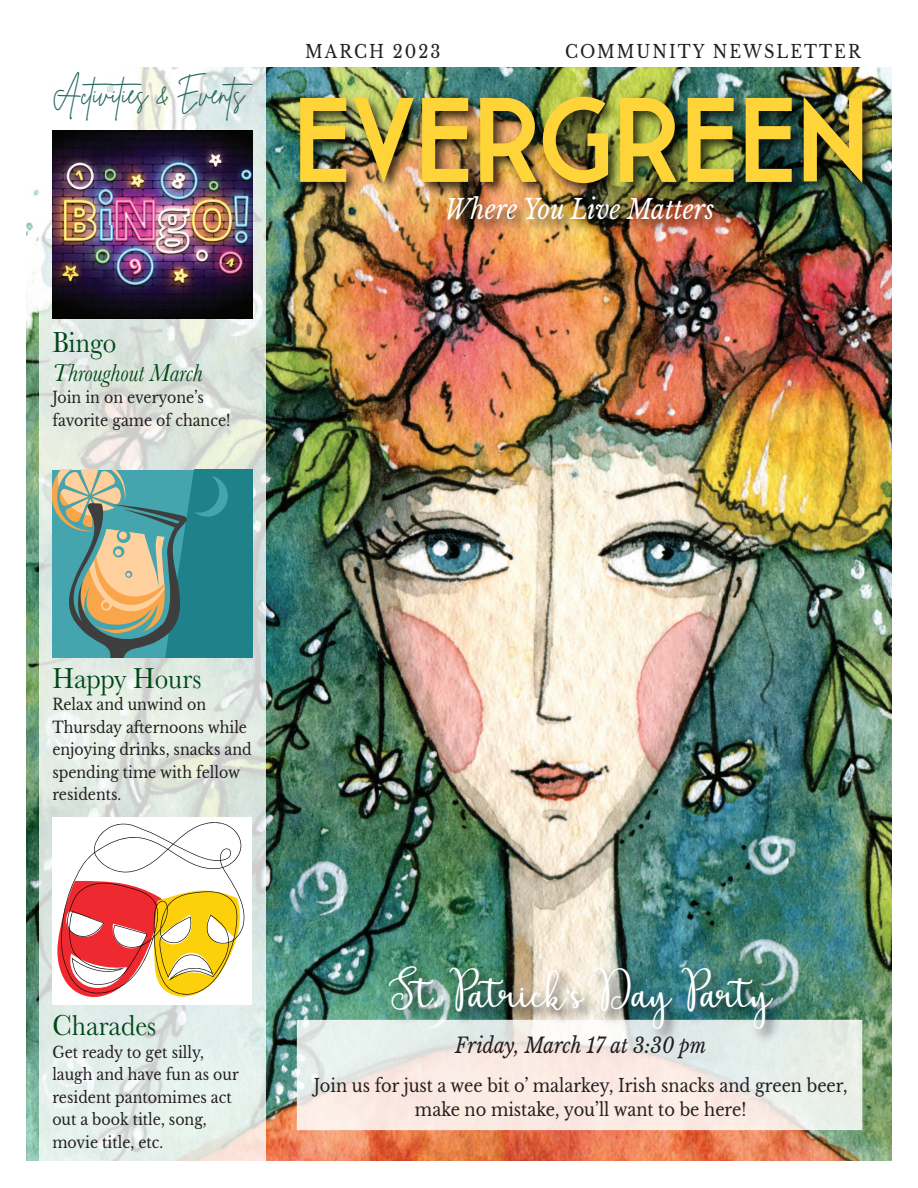
<style>
.page{position:relative;width:918px;height:1188px;background:#fff}
.page>*{position:absolute;margin:0;border:0;box-sizing:border-box;transform-origin:0 0}
.t1{font:700 120px "Leaner";color:#ffd438}
.t2{font:30px "Baskerville";color:#004818;scale:.9 1}
.t3{font:30px "Elation Script";color:#fff}
.t4{font:30px "Brittany Signature";color:#24665d;scale:.9 1}
.t5{font:italic 27px "Libre Baskerville";color:#fff;scale:.9 1}
.t6{font:italic 25.5px "Baskerville";color:#004818;scale:.9 1}
.t7{font:italic 21px "Libre Baskerville";color:#231f20;scale:.9 1}
.t8{font:18px/24px "Libre Baskerville";color:#231f20;text-align:center;scale:.9 1}
.t9{font:18px "Libre Baskerville";letter-spacing:.125em;color:#231f20;scale:.9 1}
.t10{font:15.75px/22.5px "Libre Baskerville";color:#231f20;scale:.9 1}
</style>
<div class="page">
<img style="left:26px;top:189px;width:865px;height:972px">
<div style="left:297px;top:1020px;width:565px;height:110px;background:#fff;opacity:.85"></div>
<img style="left:290px;top:957px;width:591px;height:129px">
<img style="left:265px;top:67px;width:627px;height:171px">
<img style="left:290px;top:185px;width:591px;height:82px">
<div style="left:39px;top:33px;width:226px;height:1139px;background:#fff;opacity:.8"></div>
<img style="left:52px;top:131px;width:200px;height:188px">
<svg style="left:52px;top:470px;width:200px;height:187px;background:#5f958d"></svg>
<div style="left:52px;top:817px;width:200px;height:188px;background:#fff"></div>
<svg style="left:57px;top:822px;width:187px;height:175px"></svg>
<h2 class="t4" style="left:52px;top:74px;width:232px">Activities &amp; Events</h2>
<h2 class="t2" style="left:52px;top:325px;width:72px">Bingo</h2>
<h3 class="t6" style="left:52px;top:358px;width:169px">Throughout March</h3>
<p class="t10" style="left:52px;top:386px;width:199px">Join in on everyone’s favorite game of chance!</p>
<p class="t9" style="left:305px;top:41px;width:152px">MARCH 2023</p>
<p class="t9" style="left:565px;top:41px;width:330px">COMMUNITY NEWSLETTER</p>
<h1 class="t1" style="left:294px;top:70px;width:576px">EVERGREEN</h1>
<h3 class="t5" style="left:445px;top:193px;width:301px">Where You Live Matters</h3>
<h2 class="t2" style="left:52px;top:661px;width:167px">Happy Hours</h2>
<p class="t10" style="left:52px;top:694px;width:223px">Relax and unwind on<br>Thursday afternoons while enjoying drinks, snacks and spending time with fellow residents.</p>
<h2 class="t2" style="left:52px;top:1008px;width:117px">Charades</h2>
<p class="t10" style="left:52px;top:1041px;width:209px">Get ready to get silly, laugh and have fun as our resident pantomimes act out a book title, song, movie title, etc.</p>
<h2 class="t3" style="left:387px;top:979px;width:386px">St. Patrick’s Day Party</h2>
<h3 class="t7" style="left:455px;top:1033px;width:281px">Friday, March 17 at 3:30 pm</h3>
<p class="t8" style="left:314px;top:1074px;width:594px">Join us for just a wee bit o’ malarkey, Irish snacks and green beer, make no mistake, you’ll want to be here!</p>
</div>
